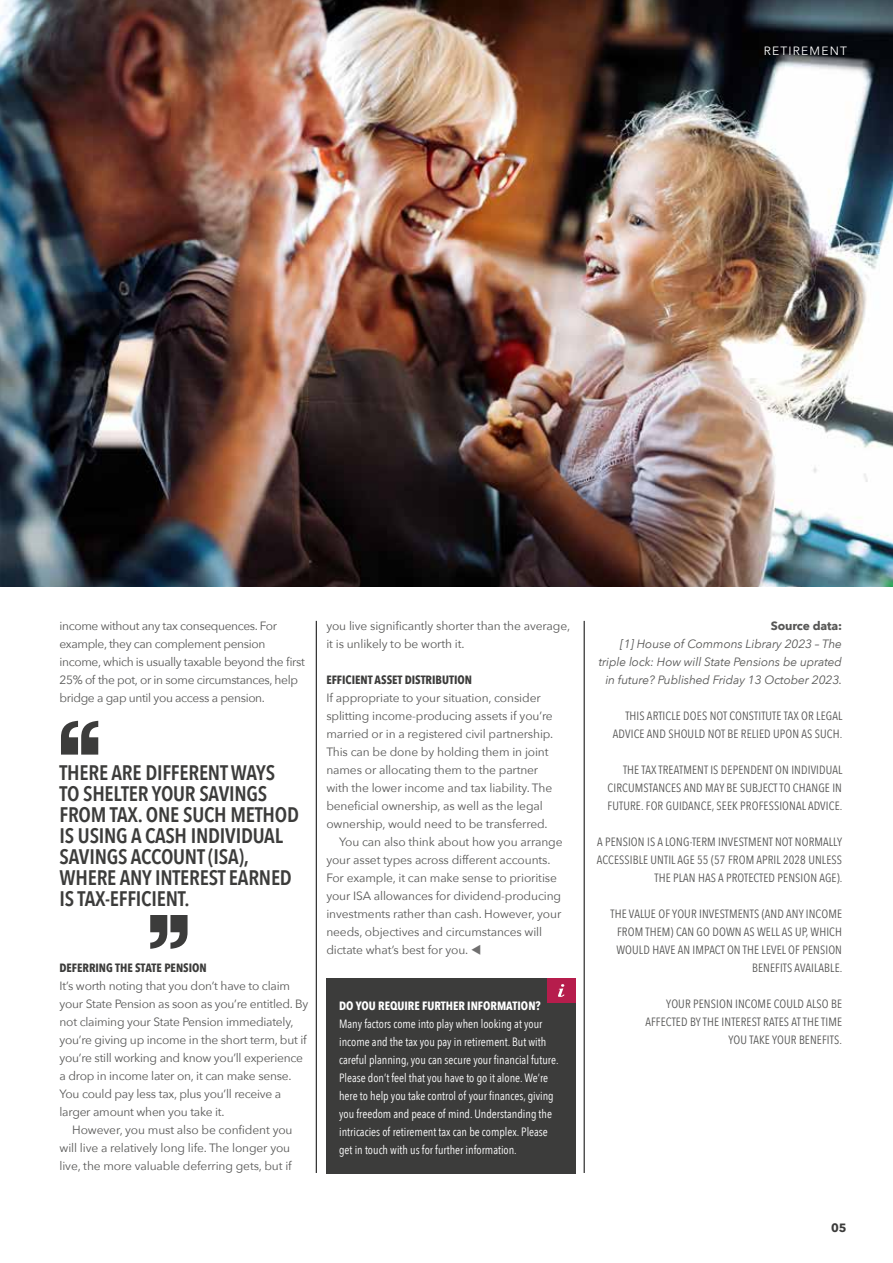
<style>
.page{position:relative;width:893px;height:1263px;background:#fff}
.page>*{position:absolute;margin:0;border:0;box-sizing:border-box;transform-origin:0 0}
.t1{font:600 21px/21px "Avenir Next Condensed";letter-spacing:-.01em;color:#3c3c3b}
.t2{font:12px/18px "Avenir Next";letter-spacing:-.01em;color:#575756}
.t3{font:12px/18px "Avenir Next Condensed";letter-spacing:.01em;color:#575756;text-align:right}
.t4{font:12px/18px "Avenir Next Condensed";color:#fff}
.t5{font:12px/18px "Avenir Next";letter-spacing:-.03em;color:#575756}
.t6{font:italic 12px/18px "Avenir Next";letter-spacing:-.01em;color:#575756;text-align:right}
.t7{font:700 12px "Avenir Next Condensed";color:#3c3c3b}
.t8{font:700 12px "Avenir Next Condensed";color:#fff}
.t9{font:700 12px "Avenir Next";letter-spacing:-.01em;color:#575756}
.t10{font:12px "Avenir Next";letter-spacing:.1em;color:#fff}
.t11{font:700 12px "Avenir Next";color:#3c3c3b}
.s1{color:#706f6f}
</style>
<div class="page">
<img style="left:0;top:0;width:893px;height:587px">
<div style="left:326px;top:978px;width:249px;height:196px;background:#3c3c3b"></div>
<div style="left:547px;top:978px;width:28px;height:25px;background:#b61d4c"></div>
<svg style="left:558px;top:984px;width:7px;height:13px"></svg>
<hr style="left:316px;top:621px;width:1px;height:552px;background:#000">
<hr style="left:584px;top:621px;width:1px;height:552px;background:#000">
<svg style="left:61px;top:721px;width:37px;height:34px"></svg>
<svg style="left:150px;top:915px;width:38px;height:34px"></svg>
<p class="t10" style="left:764px;top:40px;width:85px">RETIREMENT</p>
<p class="t5" style="left:60px;top:616px;width:247px">income without any tax consequences. For example, they can complement pension income, which is usually taxable beyond the first 25% of the pot, or in some circumstances, help bridge a gap until you access a pension.</p>
<h1 class="t1" style="left:60px;top:762px;width:241px">THERE ARE DIFFERENT WAYS<br>TO SHELTER YOUR SAVINGS<br>FROM TAX. ONE SUCH METHOD<br>IS USING A CASH INDIVIDUAL<br>SAVINGS ACCOUNT (ISA),<br>WHERE ANY INTEREST EARNED<br>IS TAX-EFFICIENT.</h1>
<p class="t7" style="left:60px;top:960px;width:149px">DEFERRING THE STATE PENSION</p>
<p class="t2" style="left:60px;top:976px;width:250px">It’s worth noting that you don’t have to claim your State Pension as soon as you’re entitled. By not claiming your State Pension immediately, you’re giving up income in the short term, but if you’re still working and know you’ll experience a drop in income later on, it can make sense.<br>You could pay less tax, plus you’ll receive a larger amount when you take it.</p>
<p class="t2" style="left:60px;top:1120px;width:235px;text-indent:13px">However, you must also be confident you will live a relatively long life. The longer you live, the more valuable deferring gets, but if</p>
<p class="t2" style="left:326px;top:616px;width:245px">you live significantly shorter than the average, it is unlikely to be worth it.</p>
<p class="t7" style="left:326px;top:672px;width:147px">EFFICIENT ASSET DISTRIBUTION</p>
<p class="t2" style="left:326px;top:688px;width:216px">If appropriate to your situation, consider</p>
<p class="t2" style="left:326px;top:706px;width:228px">splitting income-producing assets if you’re</p>
<p class="t2" style="left:326px;top:724px;width:229px">married or in a registered civil partnership.</p>
<p class="t2" style="left:326px;top:742px;width:224px">This can be done by holding them in joint</p>
<p class="t2" style="left:326px;top:760px;width:213px">names or allocating them to the partner</p>
<p class="t2" style="left:326px;top:778px;width:227px">with the lower income and tax liability. The</p>
<p class="t2" style="left:326px;top:796px;width:218px">beneficial ownership, as well as the legal</p>
<p class="t2" style="left:326px;top:814px;width:223px">ownership, would need to be transferred.</p>
<p class="t2" style="left:339px;top:832px;width:225px">You can also think about how you arrange</p>
<p class="t2" style="left:326px;top:850px;width:226px">your asset types across different accounts.</p>
<p class="t2" style="left:326px;top:868px;width:232px">For example, it can make sense to prioritise</p>
<p class="t2" style="left:326px;top:886px;width:236px">your ISA allowances for dividend-producing</p>
<p class="t2" style="left:326px;top:904px;width:236px">investments rather than cash. However, your</p>
<p class="t2" style="left:326px;top:922px;width:217px">needs, objectives and circumstances will</p>
<p class="t2" style="left:326px;top:940px;width:156px">dictate what’s best for you. <span class="s1">▼</span></p>
<p class="t8" style="left:339px;top:998px;width:203px">DO YOU REQUIRE FURTHER INFORMATION?</p>
<p class="t4" style="left:339px;top:1014px;width:221px">Many factors come into play when looking at your income and the tax you pay in retirement. But with careful planning, you can secure your financial future.<br>Please don’t feel that you have to go it alone. We’re here to help you take control of your finances, giving you freedom and peace of mind. Understanding the intricacies of retirement tax can be complex. Please get in touch with us for further information.</p>
<p class="t9" style="left:771px;top:615px;width:73px">Source data:</p>
<p class="t6" style="left:599px;top:634px;width:245px">[1] House of Commons Library 2023 – The triple lock: How will State Pensions be uprated in future? Published Friday 13 October 2023.</p>
<p class="t3" style="left:613px;top:706px;width:231px">THIS ARTICLE DOES NOT CONSTITUTE TAX OR LEGAL<br>ADVICE AND SHOULD NOT BE RELIED UPON AS SUCH.</p>
<p class="t3" style="left:608px;top:760px;width:236px;text-align:justify;text-indent:15px">THE TAX TREATMENT IS DEPENDENT ON INDIVIDUAL CIRCUMSTANCES AND MAY BE SUBJECT TO CHANGE IN FUTURE. FOR GUIDANCE, SEEK PROFESSIONAL ADVICE.</p>
<p class="t3" style="left:597px;top:832px;width:247px">A PENSION IS A LONG-TERM INVESTMENT NOT NORMALLY<br>ACCESSIBLE UNTIL AGE 55 (57 FROM APRIL 2028 UNLESS<br>THE PLAN HAS A PROTECTED PENSION AGE).</p>
<p class="t3" style="left:610px;top:904px;width:233px">THE VALUE OF YOUR INVESTMENTS (AND ANY INCOME FROM THEM) CAN GO DOWN AS WELL AS UP, WHICH WOULD HAVE AN IMPACT ON THE LEVEL OF PENSION BENEFITS AVAILABLE.</p>
<p class="t3" style="left:645px;top:994px;width:198px">YOUR PENSION INCOME COULD ALSO BE<br>AFFECTED BY THE INTEREST RATES AT THE TIME<br>YOU TAKE YOUR BENEFITS.</p>
<p class="t11" style="left:831px;top:1218px;width:17px">05</p>
</div>
